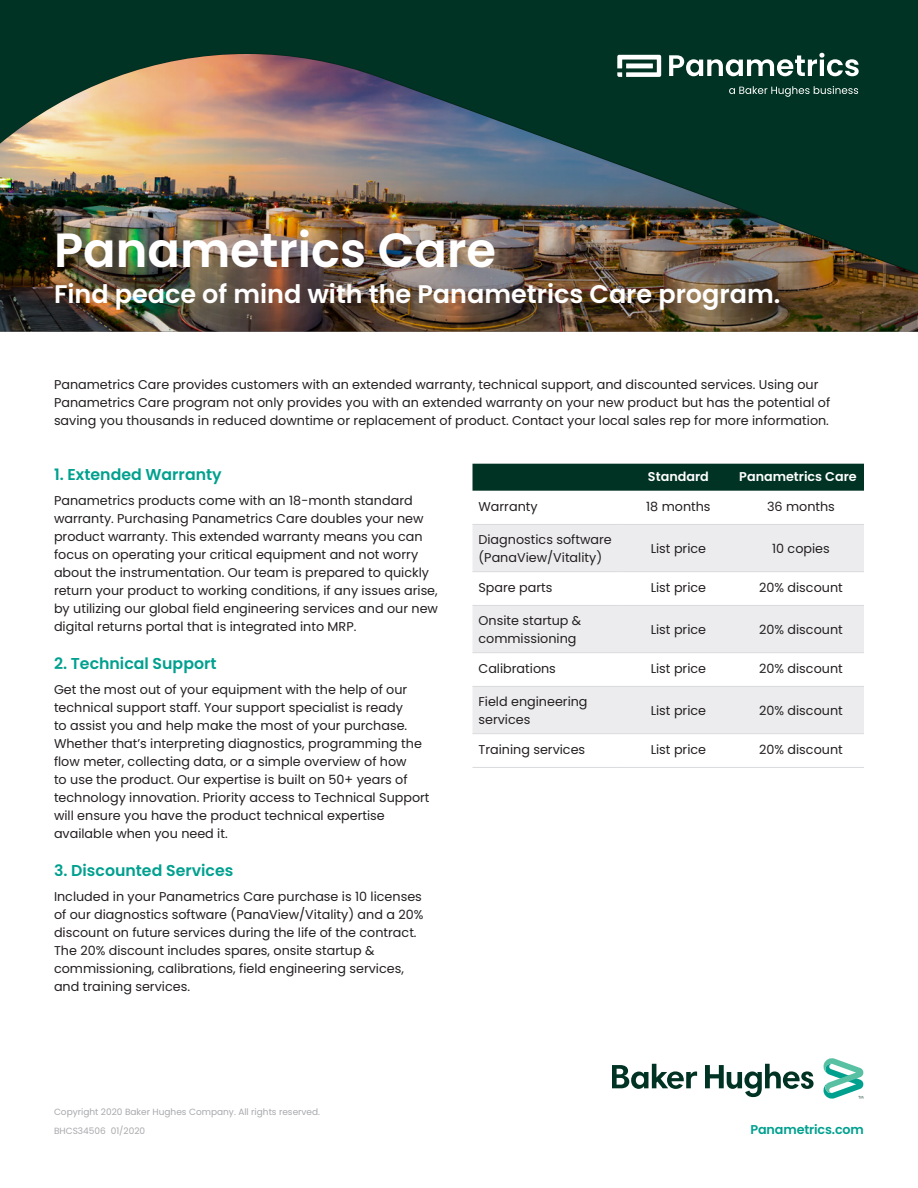
<style>
.page{position:relative;width:918px;height:1188px;background:#fff}
.page>*{position:absolute;margin:0;border:0;box-sizing:border-box;transform-origin:0 0}
._32pt-headline{font:600 48px "Poppins";color:#fff}
._21pt-subhead{font:600 25.5px "Poppins";color:#fff}
._10_5pt-body_subhead{font:600 15.75px "Poppins";color:#00a08f}
._8_5pt-body_text{font:12.75px/18px "Poppins";color:#231f20}
._8_5pt-body_text-2{font:600 12.75px "Poppins";color:#fff}
.t1{font:600 12.75px "Poppins";letter-spacing:-.01em;color:#00a08f}
._6pt-legal_footnote{font:9px "Poppins";color:#a8a9ad}
</style>
<div class="page">
<div style="left:0;top:0;width:918px;height:329px;background:#003323"></div>
<img style="left:0;top:52px;width:918px;height:280px">
<div style="left:472px;top:464px;width:392px;height:27px;background:#003323"></div>
<svg style="left:473px;top:525px;width:391px;height:208px;fill:#ececee"></svg>
<hr style="left:472px;top:571px;width:147px;height:1px;background:#d9dadc">
<hr style="left:619px;top:571px;width:119px;height:1px;background:#d9dadc">
<hr style="left:738px;top:571px;width:126px;height:1px;background:#d9dadc">
<hr style="left:472px;top:605px;width:147px;height:1px;background:#d9dadc">
<hr style="left:619px;top:605px;width:119px;height:1px;background:#d9dadc">
<hr style="left:738px;top:605px;width:126px;height:1px;background:#d9dadc">
<hr style="left:472px;top:652px;width:147px;height:1px;background:#d9dadc">
<hr style="left:619px;top:652px;width:119px;height:1px;background:#d9dadc">
<hr style="left:738px;top:652px;width:126px;height:1px;background:#d9dadc">
<hr style="left:472px;top:686px;width:147px;height:1px;background:#d9dadc">
<hr style="left:619px;top:686px;width:119px;height:1px;background:#d9dadc">
<hr style="left:738px;top:686px;width:126px;height:1px;background:#d9dadc">
<hr style="left:472px;top:733px;width:147px;height:1px;background:#d9dadc">
<hr style="left:619px;top:733px;width:119px;height:1px;background:#d9dadc">
<hr style="left:738px;top:733px;width:126px;height:1px;background:#d9dadc">
<hr style="left:472px;top:767px;width:147px;height:1px;background:#d9dadc">
<hr style="left:619px;top:767px;width:119px;height:1px;background:#d9dadc">
<hr style="left:738px;top:767px;width:126px;height:1px;background:#d9dadc">
<hr style="left:472px;top:524px;width:147px;height:1px;background:#d9dadc">
<hr style="left:619px;top:524px;width:119px;height:1px;background:#d9dadc">
<hr style="left:738px;top:524px;width:126px;height:1px;background:#d9dadc">
<svg style="left:617px;top:55px;width:44px;height:22px"></svg>
<svg style="left:669px;top:53px;width:190px;height:23px"></svg>
<svg style="left:729px;top:86px;width:129px;height:11px"></svg>
<svg style="left:612px;top:1058px;width:252px;height:41px"></svg>
<p class="_32pt-headline" style="left:54px;top:222px;width:444px">Panametrics Care</p>
<p class="_21pt-subhead" style="left:54px;top:280px;width:728px">Find peace of mind with the Panametrics Care program.</p>
<p class="_8_5pt-body_text" style="left:54px;top:376px;width:778px">Panametrics Care provides customers with an extended warranty, technical support, and discounted services. Using our<br>Panametrics Care program not only provides you with an extended warranty on your new product but has the potential of saving you thousands in reduced downtime or replacement of product. Contact your local sales rep for more information.</p>
<p class="_10_5pt-body_subhead" style="left:54px;top:466px;width:169px">1. Extended Warranty</p>
<p class="_8_5pt-body_text" style="left:54px;top:492px;width:386px">Panametrics products come with an 18-month standard warranty. Purchasing Panametrics Care doubles your new product warranty. This extended warranty means you can focus on operating your critical equipment and not worry about the instrumentation. Our team is prepared to quickly return your product to working conditions, if any issues arise, by utilizing our global field engineering services and our new digital returns portal that is integrated into MRP.</p>
<p class="_10_5pt-body_subhead" style="left:54px;top:655px;width:164px">2. Technical Support</p>
<p class="_8_5pt-body_text" style="left:54px;top:681px;width:377px">Get the most out of your equipment with the help of our technical support staff. Your support specialist is ready<br>to assist you and help make the most of your purchase.<br>Whether that’s interpreting diagnostics, programming the flow meter, collecting data, or a simple overview of how<br>to use the product. Our expertise is built on 50+ years of technology innovation. Priority access to Technical Support will ensure you have the product technical expertise available when you need it.</p>
<p class="_10_5pt-body_subhead" style="left:54px;top:862px;width:181px">3. Discounted Services</p>
<p class="_8_5pt-body_text" style="left:54px;top:888px;width:371px">Included in your Panametrics Care purchase is 10 licenses of our diagnostics software (PanaView/Vitality) and a 20% discount on future services during the life of the contract.<br>The 20% discount includes spares, onsite startup &amp; commissioning, calibrations, field engineering services, and training services.</p>
<p class="_8_5pt-body_text-2" style="left:648px;top:469px;width:62px">Standard</p>
<p class="_8_5pt-body_text-2" style="left:739px;top:469px;width:119px">Panametrics Care</p>
<p class="_8_5pt-body_text" style="left:478px;top:498px;width:61px">Warranty</p>
<p class="_8_5pt-body_text" style="left:646px;top:498px;width:66px">18 months</p>
<p class="_8_5pt-body_text" style="left:767px;top:498px;width:69px">36 months</p>
<p class="_8_5pt-body_text" style="left:478px;top:531px;width:135px">Diagnostics software (PanaView/Vitality)</p>
<p class="_8_5pt-body_text" style="left:651px;top:540px;width:57px">List price</p>
<p class="_8_5pt-body_text" style="left:772px;top:540px;width:59px">10 copies</p>
<p class="_8_5pt-body_text" style="left:478px;top:579px;width:76px">Spare parts</p>
<p class="_8_5pt-body_text" style="left:651px;top:579px;width:57px">List price</p>
<p class="_8_5pt-body_text" style="left:759px;top:579px;width:85px">20% discount</p>
<p class="_8_5pt-body_text" style="left:478px;top:612px;width:104px">Onsite startup &amp; commissioning</p>
<p class="_8_5pt-body_text" style="left:651px;top:621px;width:57px">List price</p>
<p class="_8_5pt-body_text" style="left:759px;top:621px;width:85px">20% discount</p>
<p class="_8_5pt-body_text" style="left:478px;top:660px;width:79px">Calibrations</p>
<p class="_8_5pt-body_text" style="left:651px;top:660px;width:57px">List price</p>
<p class="_8_5pt-body_text" style="left:759px;top:660px;width:85px">20% discount</p>
<p class="_8_5pt-body_text" style="left:478px;top:693px;width:111px">Field engineering services</p>
<p class="_8_5pt-body_text" style="left:651px;top:702px;width:57px">List price</p>
<p class="_8_5pt-body_text" style="left:759px;top:702px;width:85px">20% discount</p>
<p class="_8_5pt-body_text" style="left:478px;top:741px;width:108px">Training services</p>
<p class="_8_5pt-body_text" style="left:651px;top:741px;width:57px">List price</p>
<p class="_8_5pt-body_text" style="left:759px;top:741px;width:85px">20% discount</p>
<p class="_6pt-legal_footnote" style="left:54px;top:1107px;width:268px">Copyright 2020 Baker Hughes Company. All rights reserved.</p>
<p class="_6pt-legal_footnote" style="left:54px;top:1126px;width:93px">BHCS34506 01/2020</p>
<p class="t1" style="left:751px;top:1122px;width:115px">Panametrics.com</p>
</div>
